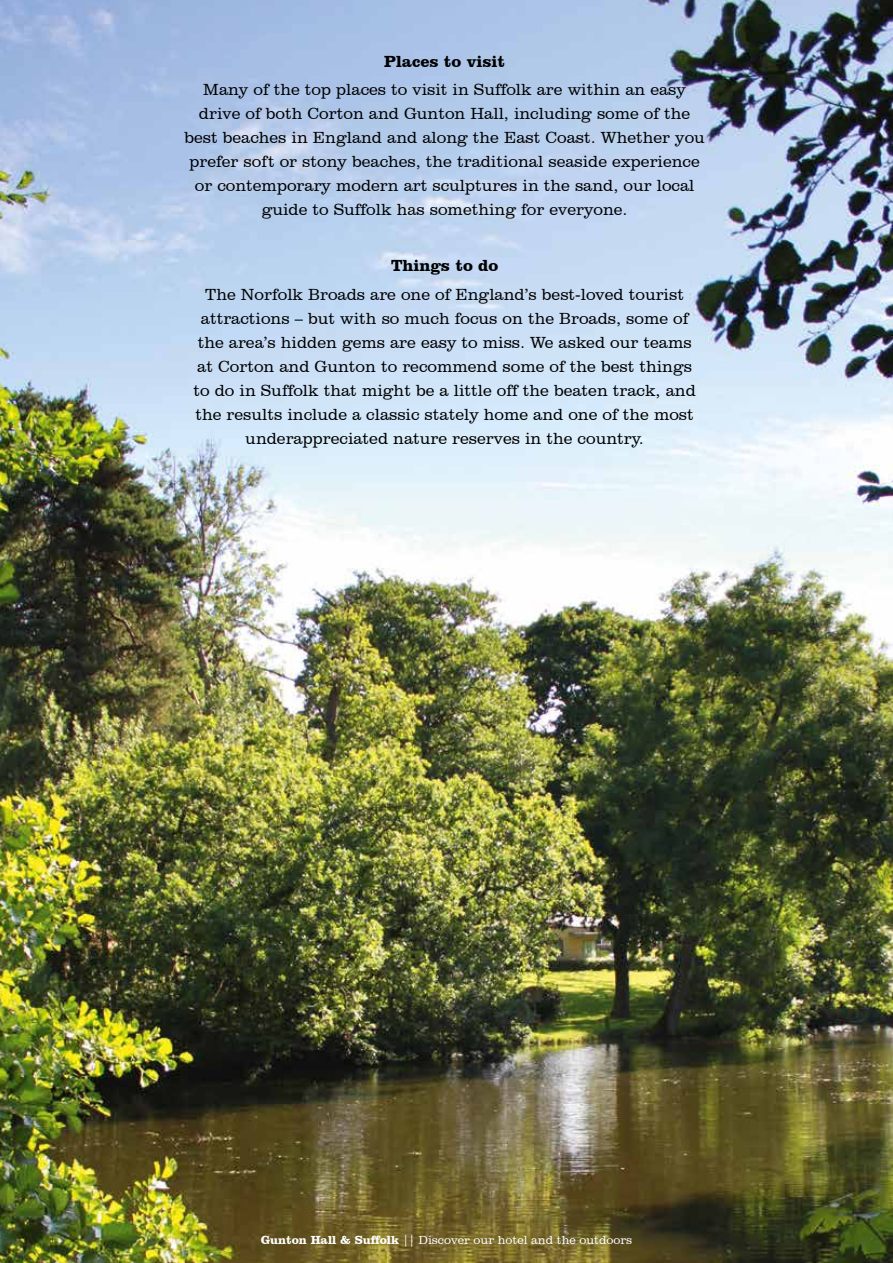
<style>
.page{position:relative;width:893px;height:1263px;background:#fff}
.page>*{position:absolute;margin:0;border:0;box-sizing:border-box;transform-origin:0 0}
.t1{font:300 16.5px/24px "Clarendon BT";color:#000;text-align:center}
.t2{font:700 16.5px "Clarendon BT";color:#000}
.t3{font:300 12px "Clarendon BT";color:#fff}
.s1{font-weight:700}
</style>
<div class="page">
<img style="left:0;top:0;width:893px;height:1263px">
<p class="t2" style="left:384px;top:51px;width:123px">Places to visit</p>
<p class="t1" style="left:184px;top:77px;width:522px">Many of the top places to visit in Suffolk are within an easy drive of both Corton and Gunton Hall, including some of the best beaches in England and along the East Coast. Whether you prefer soft or stony beaches, the traditional seaside experience or contemporary modern art sculptures in the sand, our local guide to Suffolk has something for everyone.</p>
<p class="t2" style="left:391px;top:255px;width:109px">Things to do</p>
<p class="t1" style="left:193px;top:282px;width:504px">The Norfolk Broads are one of England’s best-loved tourist attractions – but with so much focus on the Broads, some of the area’s hidden gems are easy to miss. We asked our teams at Corton and Gunton to recommend some of the best things to do in Suffolk that might be a little off the beaten track, and the results include a classic stately home and one of the most underappreciated nature reserves in the country.</p>
<p class="t3" style="left:261px;top:1232px;width:373px"><span class="s1">Gunton Hall &amp; Suffolk</span> || Discover our hotel and the outdoors</p>
</div>
